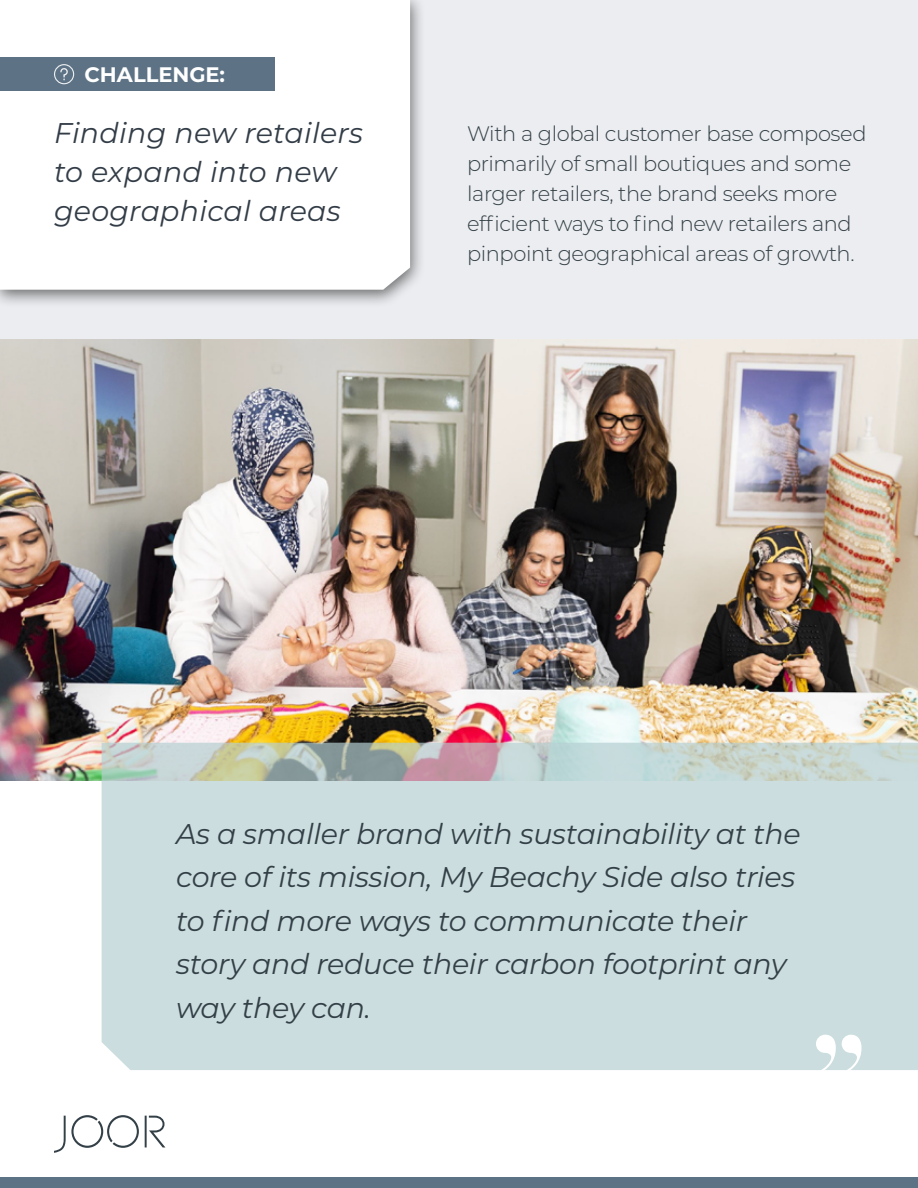
<style>
.page{position:relative;width:918px;height:1188px;background:#fff}
.page>*{position:absolute;margin:0;border:0;box-sizing:border-box;transform-origin:0 0}
.t1{font:153px "Acta Display";color:#fff}
.t2{font:italic 28.5px/43.5px "Montserrat";letter-spacing:-.01em;color:#334047}
.t3{font:italic 28.5px/39px "Montserrat";letter-spacing:.01em;color:#333d47}
.t4{font:300 21px/30px "Montserrat";letter-spacing:-.02em;color:#334047}
.t5{font:700 21px "Montserrat";color:#fff}
</style>
<div class="page">
<div style="left:0;top:0;width:918px;height:340px;background:#ebedf0"></div>
<img style="left:0;top:339px;width:918px;height:442px">
<svg style="left:102px;top:743px;width:816px;height:327px;background:#c9dada"></svg>
<div style="left:0;top:0;width:426px;height:308px;background:#000;opacity:.55"></div>
<div style="left:0;top:0;width:410px;height:290px;background:#fff"></div>
<div style="left:0;top:1178px;width:918px;height:10px;background:#5c7385"></div>
<svg style="left:145px;top:1116px;width:20px;height:31px"></svg>
<svg style="left:54px;top:1115px;width:85px;height:38px"></svg>
<div style="left:0;top:57px;width:274px;height:33px;background:#5d7385"></div>
<svg style="left:60px;top:68px;width:8px;height:12px"></svg>
<div style="left:54px;top:64px;width:20px;height:20px;border:1px solid #fff;border-radius:50%"></div>
<p class="t5" style="left:85px;top:59px;width:142px">CHALLENGE:</p>
<h2 class="t3" style="left:54px;top:113px;width:311px">Finding new retailers to expand into new geographical areas</h2>
<p class="t4" style="left:467px;top:118px;width:401px">With a global customer base composed primarily of small boutiques and some larger retailers, the brand seeks more efficient ways to find new retailers and pinpoint geographical areas of growth.</p>
<h2 class="t2" style="left:176px;top:811px;width:626px">As a smaller brand with sustainability at the core of its mission, My Beachy Side also tries to find more ways to communicate their story and reduce their carbon footprint any way they can.</h2>
<h1 class="t1" style="left:803px;top:1001px;width:72px">”</h1>
</div>
